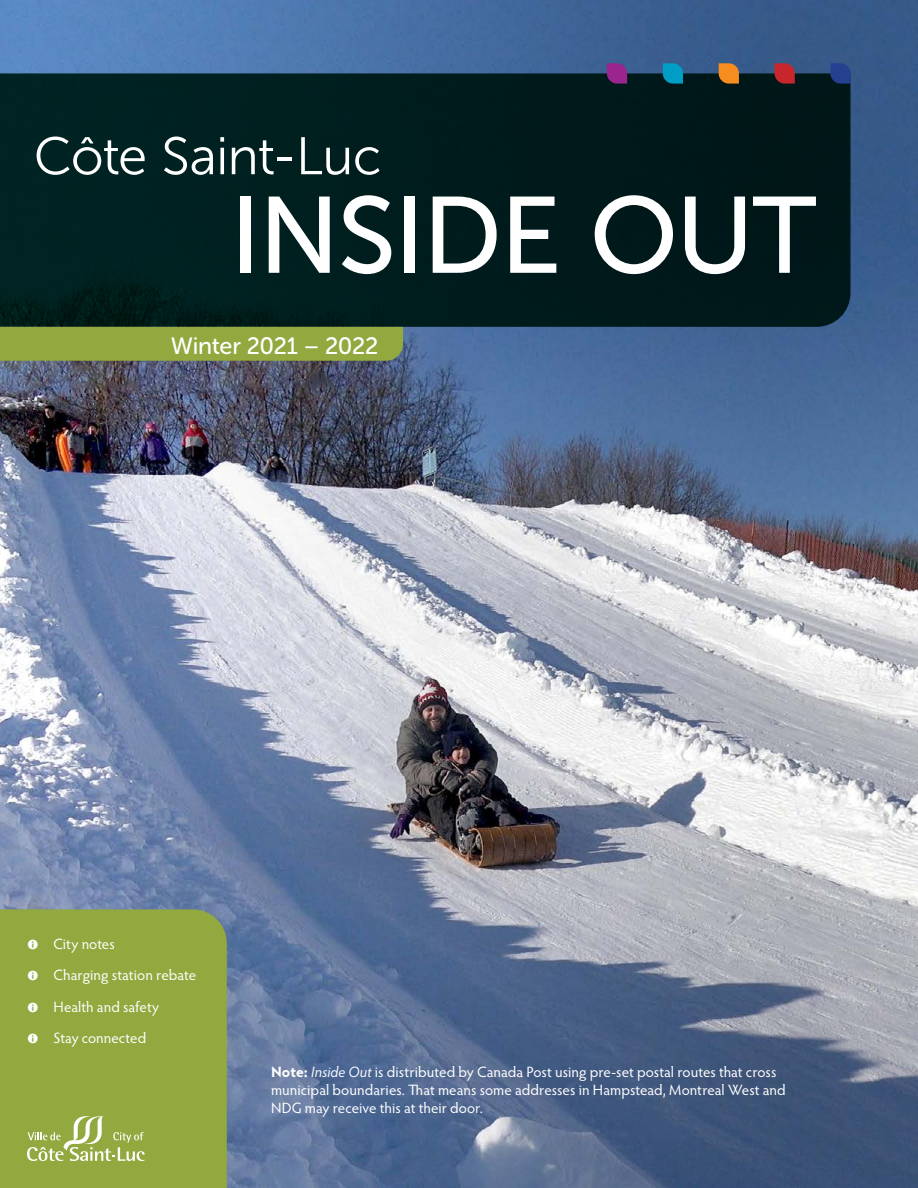
<style>
.page{position:relative;width:918px;height:1188px;background:#fff}
.page>*{position:absolute;margin:0;border:0;box-sizing:border-box;transform-origin:0 0}
.t1{font:108px "Museo Sans 500";letter-spacing:-.025em;color:#fff}
.t2{font:52.8px "Museo Sans 300";letter-spacing:-.02em;color:#fff}
.Headline{font:23.7px "Museo Sans Rounded 500";letter-spacing:-.01em;color:#fff}
.reverse_text{font:15px/18px "Hypatia Sans Pro";letter-spacing:.005em;color:#fff}
.s1{font-family:"Modern Pictograms"}
.s2{font-weight:700}
.s3{font-style:italic}
</style>
<div class="page">
<img style="left:0;top:0;width:918px;height:1188px">
<div style="left:0;top:73px;width:850px;height:254px;background:#001c1d"></div>
<div style="left:0;top:327px;width:403px;height:34px;background:#91a93e"></div>
<svg style="left:607px;top:63px;width:20px;height:21px"></svg>
<svg style="left:663px;top:63px;width:20px;height:21px"></svg>
<svg style="left:719px;top:63px;width:20px;height:21px"></svg>
<svg style="left:775px;top:63px;width:20px;height:21px"></svg>
<svg style="left:830px;top:63px;width:21px;height:21px"></svg>
<div style="left:0;top:909px;width:227px;height:279px;background:#91a93e"></div>
<svg style="left:27px;top:1116px;width:118px;height:45px;background:#a7ba65"></svg>
<p class="t2" style="left:34px;top:128px;width:350px">Côte Saint-Luc</p>
<p class="t1" style="left:230px;top:176px;width:588px">INSIDE OUT</p>
<p class="Headline" style="left:171px;top:332px;width:209px">Winter 2021 – 2022</p>
<p class="reverse_text" style="left:27px;top:934px;width:89px"><span class="s1">=</span> City notes</p>
<p class="reverse_text" style="left:27px;top:966px;width:171px"><span class="s1">=</span> Charging station rebate</p>
<p class="reverse_text" style="left:27px;top:997px;width:134px"><span class="s1">=</span> Health and safety</p>
<p class="reverse_text" style="left:27px;top:1029px;width:121px"><span class="s1">=</span> Stay connected</p>
<p class="reverse_text" style="left:271px;top:1062px;width:516px"><span class="s2">Note:</span> <span class="s3">Inside Out</span> is distributed by Canada Post using pre-set postal routes that cross municipal boundaries. That means some addresses in Hampstead, Montreal West and<br>NDG may receive this at their door.</p>
</div>
